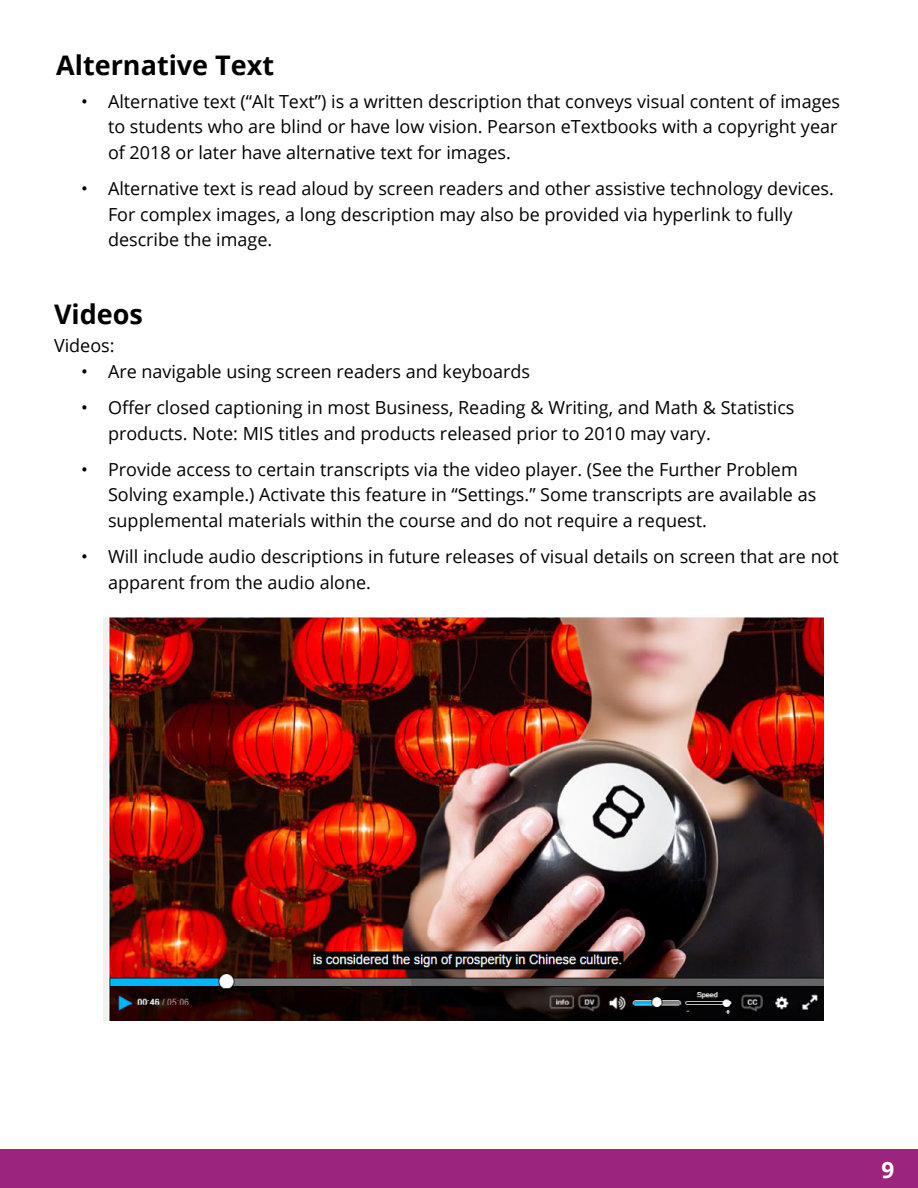
<style>
.page{position:relative;width:918px;height:1188px;background:#fff}
.page>*{position:absolute;margin:0;border:0;box-sizing:border-box;transform-origin:0 0}
.t1{font:700 27px "Open Sans";color:#000}
.t2{font:700 22.5px "Open Sans";color:#fff}
.t3{font:18px/25.5px "Open Sans";color:#000}
</style>
<div class="page">
<div style="left:0;top:1149px;width:918px;height:39px;background:#9b247f"></div>
<img style="left:103px;top:618px;width:720px;height:402px">
<h1 class="t1" style="left:56px;top:46px;width:220px">Alternative Text</h1>
<p class="t3" style="left:108px;top:88px;width:734px;text-indent:-27px">• Alternative text (“Alt Text”) is a written description that conveys visual content of images to students who are blind or have low vision. Pearson eTextbooks with a copyright year of 2018 or later have alternative text for images.</p>
<p class="t3" style="left:108px;top:175px;width:727px;text-indent:-27px">• Alternative text is read aloud by screen readers and other assistive technology devices.<br>For complex images, a long description may also be provided via hyperlink to fully describe the image.</p>
<h1 class="t1" style="left:54px;top:295px;width:90px">Videos</h1>
<p class="t3" style="left:54px;top:332px;width:62px">Videos:</p>
<p class="t3" style="left:81px;top:358px;width:451px">• Are navigable using screen readers and keyboards</p>
<p class="t3" style="left:108px;top:394px;width:688px;text-indent:-27px">• Offer closed captioning in most Business, Reading &amp; Writing, and Math &amp; Statistics products. Note: MIS titles and products released prior to 2010 may vary.</p>
<p class="t3" style="left:108px;top:456px;width:710px;text-indent:-27px">• Provide access to certain transcripts via the video player. (See the Further Problem<br>Solving example.) Activate this feature in “Settings.” Some transcripts are available as supplemental materials within the course and do not require a request.</p>
<p class="t3" style="left:108px;top:543px;width:732px;text-indent:-27px">• Will include audio descriptions in future releases of visual details on screen that are not apparent from the audio alone.</p>
<p class="t2" style="left:882px;top:1154px;width:14px">9</p>
</div>
